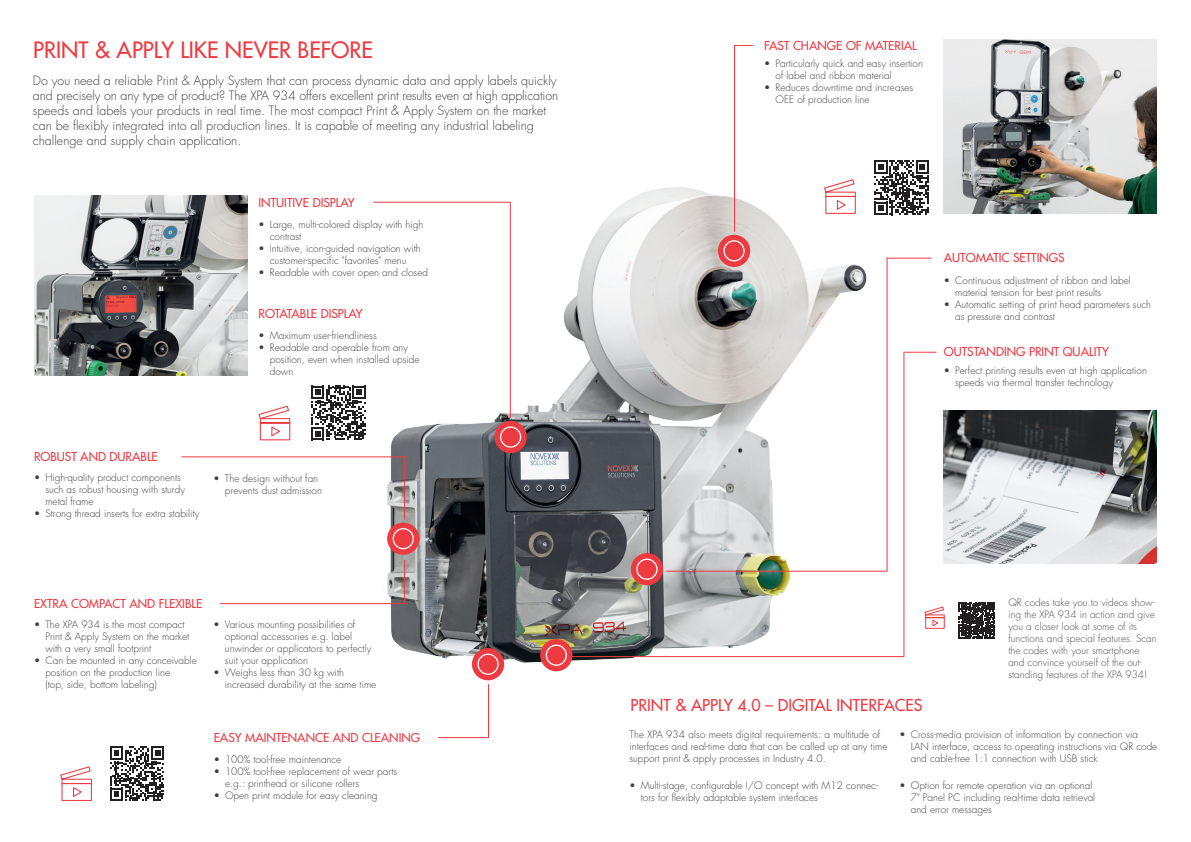
<style>
.page{position:relative;width:1191px;height:842px;background:#fff}
.page>*{position:absolute;margin:0;border:0;box-sizing:border-box;transform-origin:0 0}
.t1{font:500 22px "Futura Std";color:#ee3a41}
.t2{font:500 16px "Futura Std";color:#ee3a41}
.t3{font:300 12.5px/15px "Futura Std";color:#3e3e3f}
.t4{font:500 12px "Futura Std";color:#ee3a41}
.t5{font:300 10px/12px "Futura Std";color:#3e3e3f}
.t6{font:300 10px/12px "Futura Std";color:#4b4c4d}
</style>
<div class="page">
<img style="left:34px;top:195px;width:213px;height:181px">
<img style="left:387px;top:187px;width:412px;height:494px">
<img style="left:943px;top:40px;width:214px;height:174px">
<img style="left:943px;top:411px;width:214px;height:152px">
<svg style="left:258px;top:405px;width:33px;height:36px"></svg>
<svg style="left:60px;top:766px;width:32px;height:35px"></svg>
<svg style="left:924px;top:606px;width:21px;height:23px"></svg>
<svg style="left:958px;top:602px;width:37px;height:36px"></svg>
<svg style="left:874px;top:161px;width:54px;height:54px"></svg>
<svg style="left:824px;top:179px;width:32px;height:35px"></svg>
<svg style="left:373px;top:201px;width:138px;height:218px"></svg>
<div style="left:494px;top:421px;width:33px;height:32px;background:#ee3a41;border-radius:50%"></div>
<div style="left:500px;top:426px;width:21px;height:22px;border:1px solid #fff;border-radius:50%"></div>
<div style="left:718px;top:235px;width:32px;height:32px;background:#ee3a41;border-radius:50%"></div>
<div style="left:723px;top:240px;width:21px;height:21px;border:1px solid #fff;border-radius:50%"></div>
<svg style="left:733px;top:45px;width:21px;height:188px"></svg>
<svg style="left:387px;top:522px;width:32px;height:33px"></svg>
<div style="left:393px;top:529px;width:20px;height:20px;background:#ee3a41;border-radius:50%"></div>
<div style="left:393px;top:528px;width:21px;height:21px;border:1px solid #fff;border-radius:50%"></div>
<svg style="left:220px;top:559px;width:186px;height:46px"></svg>
<svg style="left:181px;top:456px;width:225px;height:65px"></svg>
<svg style="left:665px;top:257px;width:223px;height:94px"></svg>
<hr style="left:886px;top:258px;width:45px;height:1px;background:#ee3a41">
<div style="left:540px;top:639px;width:32px;height:32px;background:#ee3a41;border-radius:50%"></div>
<div style="left:546px;top:644px;width:21px;height:22px;border:1px solid #fff;border-radius:50%"></div>
<svg style="left:566px;top:351px;width:339px;height:307px"></svg>
<hr style="left:904px;top:352px;width:32px;height:1px;background:#ee3a41">
<svg style="left:472px;top:648px;width:32px;height:32px"></svg>
<div style="left:478px;top:654px;width:20px;height:20px;background:#ee3a41;border-radius:50%"></div>
<div style="left:477px;top:654px;width:21px;height:21px;border:1px solid #fff;border-radius:50%"></div>
<svg style="left:438px;top:684px;width:51px;height:55px"></svg>
<svg style="left:311px;top:386px;width:54px;height:54px"></svg>
<svg style="left:110px;top:746px;width:54px;height:55px"></svg>
<h1 class="t1" style="left:33px;top:36px;width:341px">PRINT &amp; APPLY LIKE NEVER BEFORE</h1>
<p class="t3" style="left:33px;top:74px;width:527px">Do you need a reliable Print &amp; Apply System that can process dynamic data and apply labels quickly and precisely on any type of product? The XPA 934 offers excellent print results even at high application speeds and labels your products in real time. The most compact Print &amp; Apply System on the market can be flexibly integrated into all production lines. It is capable of meeting any industrial labeling challenge and supply chain application.</p>
<p class="t4" style="left:258px;top:195px;width:98px">INTUITIVE DISPLAY</p>
<p class="t5" style="left:270px;top:219px;width:155px;text-indent:-11px">• Large, multi-colored display with high contrast</p>
<p class="t5" style="left:258px;top:243px;width:164px;text-align:center">• Intuitive, icon-guided navigation with customer-specific "favorites" menu</p>
<p class="t5" style="left:258px;top:267px;width:171px">• Readable with cover open and closed</p>
<p class="t4" style="left:258px;top:306px;width:106px">ROTATABLE DISPLAY</p>
<p class="t5" style="left:258px;top:330px;width:120px">• Maximum user-friendliness</p>
<p class="t5" style="left:270px;top:342px;width:151px;text-indent:-11px">• Readable and operable from any position, even when installed upside down</p>
<p class="t4" style="left:34px;top:449px;width:125px">ROBUST AND DURABLE</p>
<p class="t5" style="left:45px;top:471px;width:141px;text-indent:-11px">• High-quality product components such as robust housing with sturdy metal frame</p>
<p class="t5" style="left:34px;top:507px;width:167px">• Strong thread inserts for extra stability</p>
<p class="t5" style="left:225px;top:472px;width:99px;text-indent:-11px">• The design without fan prevents dust admission</p>
<p class="t4" style="left:34px;top:596px;width:170px">EXTRA COMPACT AND FLEXIBLE</p>
<p class="t5" style="left:45px;top:619px;width:145px;text-indent:-11px">• The XPA 934 is the most compact<br>Print &amp; Apply System on the market with a very small footprint</p>
<p class="t5" style="left:45px;top:655px;width:153px;text-indent:-11px">• Can be mounted in any conceivable position on the production line<br>(top, side, bottom labeling)</p>
<p class="t5" style="left:225px;top:618px;width:148px;text-indent:-11px">• Various mounting possibilities of optional accessories e.g. label unwinder or applicators to perfectly suit your application</p>
<p class="t5" style="left:225px;top:666px;width:153px;text-indent:-11px">• Weighs less than 30 kg with increased durability at the same time</p>
<p class="t4" style="left:214px;top:730px;width:208px">EASY MAINTENANCE AND CLEANING</p>
<p class="t5" style="left:214px;top:754px;width:129px">• 100% tool-free maintenance</p>
<p class="t5" style="left:225px;top:766px;width:174px;text-indent:-11px">• 100% tool-free replacement of wear parts e.g.: printhead or silicone rollers</p>
<p class="t5" style="left:214px;top:790px;width:165px">• Open print module for easy cleaning</p>
<p class="t4" style="left:764px;top:38px;width:154px">FAST CHANGE OF MATERIAL</p>
<p class="t5" style="left:775px;top:57px;width:149px;text-indent:-11px">• Particularly quick and easy insertion of label and ribbon material</p>
<p class="t5" style="left:775px;top:81px;width:139px;text-indent:-11px">• Reduces downtime and increases<br>OEE of production line</p>
<p class="t4" style="left:943px;top:250px;width:122px">AUTOMATIC SETTINGS</p>
<p class="t5" style="left:955px;top:275px;width:177px;text-indent:-11px">• Continuous adjustment of ribbon and label material tension for best print results</p>
<p class="t5" style="left:955px;top:299px;width:197px;text-indent:-11px">• Automatic setting of print head parameters such as pressure and contrast</p>
<p class="t4" style="left:943px;top:344px;width:167px">OUTSTANDING PRINT QUALITY</p>
<p class="t5" style="left:955px;top:364px;width:193px;text-indent:-11px">• Perfect printing results even at high application speeds via thermal transfer technology</p>
<p class="t6" style="left:1008px;top:597px;width:150px">QR codes take you to videos show&shy;ing the XPA 934 in action and give you a closer look at some of its functions and special features. Scan the codes with your smartphone and convince yourself of the out&shy;standing features of the XPA 934!</p>
<h2 class="t2" style="left:630px;top:695px;width:293px">PRINT &amp; APPLY 4.0 – DIGITAL INTERFACES</h2>
<p class="t5" style="left:629px;top:728px;width:259px">The XPA 934 also meets digital requirements: a multitude of interfaces and real-time data that can be called up at any time support print &amp; apply processes in Industry 4.0.</p>
<p class="t5" style="left:641px;top:779px;width:239px;text-indent:-11px">• Multi-stage, configurable I/O concept with M12 connec&shy;tors for flexibly adaptable system interfaces</p>
<p class="t5" style="left:910px;top:728px;width:248px;text-indent:-11px">• Cross-media provision of information by connection via<br>LAN interface, access to operating instructions via QR code and cable-free 1:1 connection with USB stick</p>
<p class="t5" style="left:910px;top:779px;width:186px;text-indent:-11px">• Option for remote operation via an optional<br>7" Panel PC including real-time data retrieval and error messages</p>
</div>
